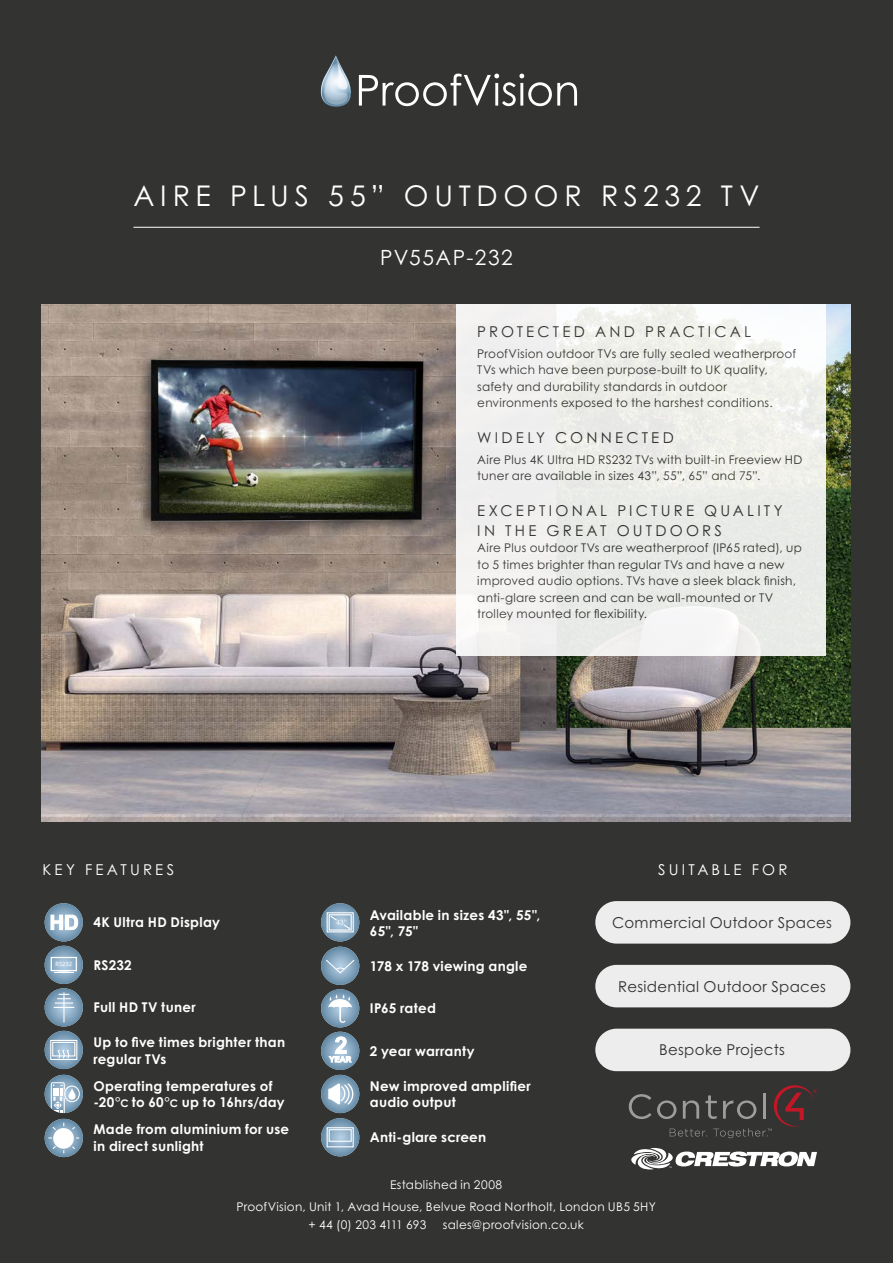
<style>
.page{position:relative;width:893px;height:1263px;background:#333332}
.page>*{position:absolute;margin:0;border:0;box-sizing:border-box;transform-origin:0 0}
.t1{font:28.5px "Century Gothic Pro";letter-spacing:.2em;color:#fff}
.t2{font:21px "Century Gothic Pro";letter-spacing:.075em;color:#fff}
.t3{font:15px/19.5px "Century Gothic Pro";letter-spacing:.21em;color:#333332}
.t4{font:15px "Century Gothic Pro";letter-spacing:.02em;color:#333332}
.t5{font:15px "Century Gothic Pro";letter-spacing:.21em;color:#fff}
.t6{font:15px "Century Gothic Pro";letter-spacing:.215em;color:#333332}
.t7{font:700 13.5px/16.5px "Century Gothic Pro";letter-spacing:.02em;color:#fff}
.t8{font:12px/16.5px "Century Gothic Pro";letter-spacing:.025em;color:#333332}
.t9{font:12px/22.2px "Century Gothic Pro";letter-spacing:.025em;color:#fff;text-align:center}
.t10{font:12px "Century Gothic Pro";letter-spacing:.005em;color:#fff}
.t11{font:6.3px "Century Gothic";color:#fff}
.s1{font-size:10.5px}
</style>
<div class="page">
<hr style="left:133px;top:227px;width:626px;height:1px;background:#fff">
<div style="left:595px;top:1029px;width:255px;height:42px;background:#ededed;border-radius:21px"></div>
<div style="left:595px;top:965px;width:255px;height:42px;background:#ededed;border-radius:21px"></div>
<div style="left:595px;top:901px;width:255px;height:42px;background:#ededed;border-radius:21px"></div>
<img style="left:42px;top:304px;width:808px;height:518px">
<svg style="left:45px;top:903px;width:38px;height:38px"></svg>
<svg style="left:51px;top:915px;width:27px;height:15px"></svg>
<svg style="left:45px;top:946px;width:38px;height:38px"></svg>
<svg style="left:51px;top:957px;width:26px;height:16px"></svg>
<svg style="left:45px;top:988px;width:38px;height:38px"></svg>
<hr style="left:63px;top:992px;width:2px;height:30px;background:#fff">
<svg style="left:54px;top:994px;width:20px;height:14px"></svg>
<svg style="left:45px;top:1031px;width:38px;height:38px"></svg>
<div style="left:50px;top:1040px;width:27px;height:20px;border:1px solid #fff"></div>
<div style="left:52px;top:1042px;width:23px;height:14px;border:1px solid #fff"></div>
<svg style="left:57px;top:1049px;width:13px;height:10px"></svg>
<svg style="left:45px;top:1075px;width:38px;height:38px"></svg>
<div style="left:64px;top:1085px;width:16px;height:17px;border:1px solid #fff;border-radius:50%"></div>
<svg style="left:51px;top:1082px;width:25px;height:31px"></svg>
<svg style="left:321px;top:903px;width:38px;height:38px"></svg>
<div style="left:327px;top:912px;width:27px;height:20px;border:1px solid #fff"></div>
<div style="left:329px;top:914px;width:23px;height:16px;border:1px solid #fff"></div>
<svg style="left:330px;top:915px;width:21px;height:14px"></svg>
<svg style="left:321px;top:947px;width:38px;height:38px"></svg>
<svg style="left:325px;top:958px;width:31px;height:17px"></svg>
<svg style="left:321px;top:989px;width:38px;height:38px"></svg>
<svg style="left:328px;top:994px;width:24px;height:29px"></svg>
<svg style="left:321px;top:1032px;width:38px;height:38px"></svg>
<svg style="left:329px;top:1036px;width:22px;height:26px"></svg>
<svg style="left:456px;top:304px;width:370px;height:352px;background:#eeeeec"></svg>
<svg style="left:320px;top:55px;width:257px;height:52px"></svg>
<svg style="left:321px;top:1075px;width:38px;height:38px"></svg>
<svg style="left:328px;top:1082px;width:26px;height:24px"></svg>
<svg style="left:321px;top:1118px;width:38px;height:38px"></svg>
<div style="left:327px;top:1127px;width:27px;height:20px;border:1px solid #fff"></div>
<div style="left:329px;top:1129px;width:23px;height:13px;border:1px solid #fff"></div>
<svg style="left:45px;top:1119px;width:38px;height:38px"></svg>
<div style="left:53px;top:1128px;width:21px;height:21px;background:#fff;border-radius:50%"></div>
<svg style="left:51px;top:1125px;width:6px;height:6px"></svg>
<svg style="left:71px;top:1145px;width:5px;height:5px"></svg>
<svg style="left:51px;top:1145px;width:6px;height:5px"></svg>
<svg style="left:71px;top:1125px;width:5px;height:6px"></svg>
<svg style="left:629px;top:1085px;width:188px;height:53px"></svg>
<svg style="left:631px;top:1147px;width:186px;height:23px"></svg>
<h1 class="t1" style="left:133px;top:179px;width:628px">AIRE PLUS 55” OUTDOOR RS232 TV</h1>
<h2 class="t2" style="left:380px;top:244px;width:134px">PV55AP-232</h2>
<p class="t3" style="left:477px;top:321px;width:275px">PROTECTED AND PRACTICAL</p>
<p class="t8" style="left:477px;top:345px;width:320px">ProofVision outdoor TVs are fully sealed weatherproof TVs which have been purpose-built to UK quality, safety and durability standards in outdoor environments exposed to the harshest conditions.</p>
<p class="t6" style="left:477px;top:428px;width:198px">WIDELY CONNECTED</p>
<p class="t8" style="left:477px;top:451px;width:326px">Aire Plus 4K Ultra HD RS232 TVs with built-in Freeview HD tuner are available in sizes 43”, 55”, 65” and 75”.</p>
<p class="t3" style="left:477px;top:501px;width:307px">EXCEPTIONAL PICTURE QUALITY<br>IN THE GREAT OUTDOORS</p>
<p class="t8" style="left:477px;top:540px;width:326px">Aire Plus outdoor TVs are weatherproof (IP65 rated), up to 5 times brighter than regular TVs and have a new improved audio options. TVs have a sleek black finish, anti-glare screen and can be wall-mounted or TV trolley mounted for flexibility.</p>
<p class="t5" style="left:43px;top:861px;width:133px">KEY FEATURES</p>
<p class="t5" style="left:658px;top:861px;width:131px">SUITABLE FOR</p>
<p class="t7" style="left:94px;top:914px;width:128px">4K Ultra HD Display</p>
<p class="t11" style="left:56px;top:960px;width:18px">RS232</p>
<p class="t7" style="left:94px;top:956px;width:40px">RS232</p>
<p class="t7" style="left:94px;top:999px;width:104px">Full HD TV tuner</p>
<p class="t7" style="left:94px;top:1034px;width:193px">Up to five times brighter than regular TVs</p>
<p class="t7" style="left:94px;top:1077px;width:193px">Operating temperatures of -20°<span class="s1">C</span> to 60°<span class="s1">C</span> up to 16hrs/day</p>
<p class="t7" style="left:94px;top:1121px;width:197px">Made from aluminium for use in direct sunlight</p>
<p class="t7" style="left:370px;top:906px;width:172px">Available in sizes 43", 55",<br>65", 75"</p>
<p class="t7" style="left:370px;top:957px;width:159px">178 x 178 viewing angle</p>
<p class="t7" style="left:370px;top:1000px;width:67px">IP65 rated</p>
<p class="t7" style="left:370px;top:1042px;width:106px">2 year warranty</p>
<p class="t7" style="left:370px;top:1077px;width:162px">New improved amplifier audio output</p>
<p class="t7" style="left:370px;top:1128px;width:118px">Anti-glare screen</p>
<p class="t4" style="left:612px;top:913px;width:221px">Commercial Outdoor Spaces</p>
<p class="t4" style="left:618px;top:977px;width:209px">Residential Outdoor Spaces</p>
<p class="t4" style="left:659px;top:1041px;width:127px">Bespoke Projects</p>
<p class="t9" style="left:236px;top:1173px;width:421px">Established in 2008<br>ProofVision, Unit 1, Avad House, Belvue Road Northolt, London UB5 5HY</p>
<p class="t10" style="left:308px;top:1217px;width:119px">+ 44 (0) 203 4111 693</p>
<p class="t9" style="left:443px;top:1213px;width:142px">sales@proofvision.co.uk</p>
</div>
